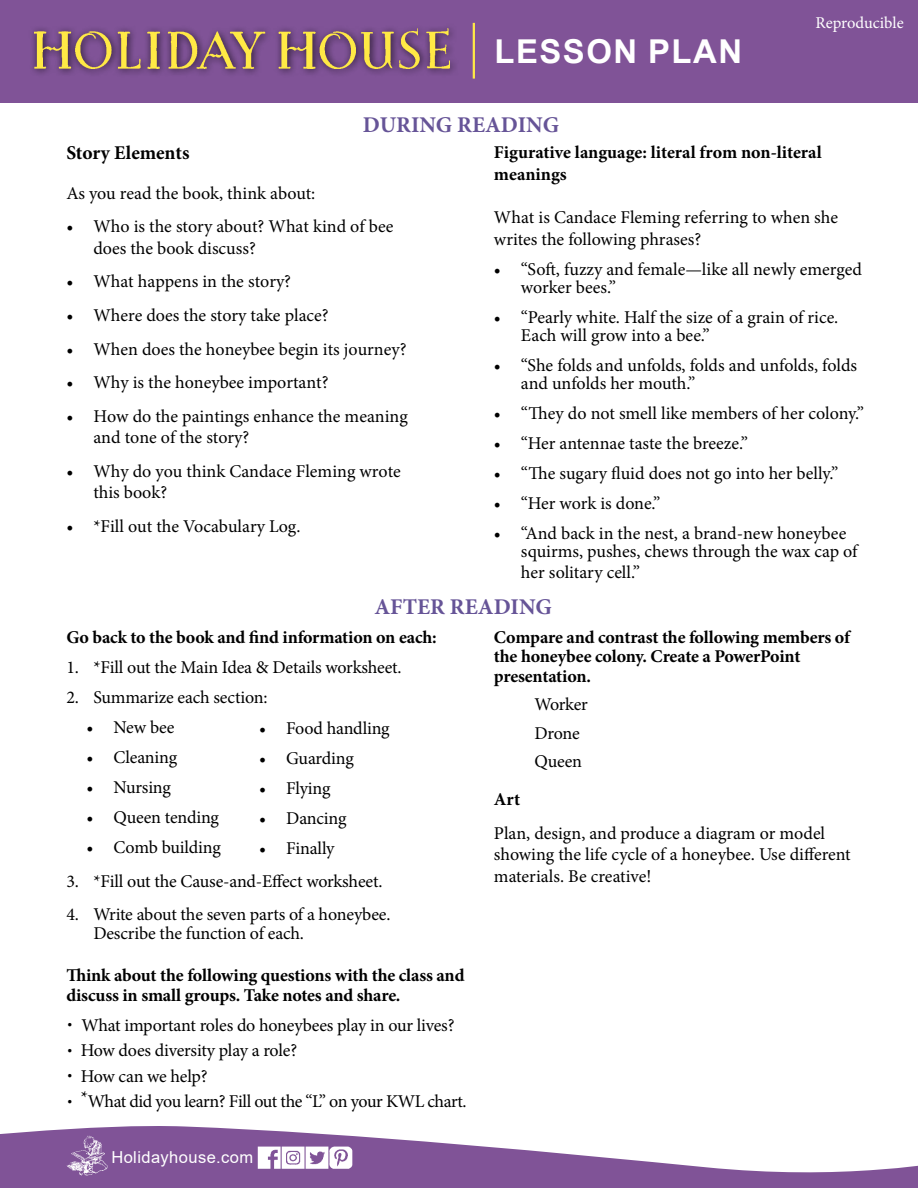
<style>
.page{position:relative;width:918px;height:1188px;background:#fff}
.page>*{position:absolute;margin:0;border:0;box-sizing:border-box;transform-origin:0 0}
.t1{font:700 32.85px "Arial";letter-spacing:.045em;color:#fff}
.t2{font:700 22.5px "Minion Pro";color:#665497}
.t3{font:700 19.5px "Minion Pro";letter-spacing:-.005em;color:#000}
.t4{font:18px/18px "Minion Pro";letter-spacing:-.005em;color:#000}
.t5{font:700 18px/19.5px "Minion Pro";letter-spacing:-.01em;color:#000}
.t6{font:16.5px "Arial";letter-spacing:.025em;color:#fff}
.t7{font:16.5px "Minion Pro";color:#fff}
</style>
<div class="page">
<div style="left:0;top:0;width:918px;height:102px;background:#805397"></div>
<div style="left:28px;top:23px;width:431px;height:55px;background:#000;opacity:.75"></div>
<img style="left:34px;top:28px;width:416px;height:40px">
<hr style="left:473px;top:23px;width:2px;height:56px;background:#ffe945">
<svg style="left:0;top:1126px;width:918px;height:62px;fill:#805397"></svg>
<img style="left:67px;top:1135px;width:41px;height:42px">
<img style="left:250px;top:1143px;width:119px;height:29px">
<h1 class="t1" style="left:495px;top:28px;width:249px">LESSON PLAN</h1>
<p class="t7" style="left:815px;top:12px;width:90px">Reproducible</p>
<p class="t2" style="left:363px;top:109px;width:198px">DURING READING</p>
<p class="t5" style="left:494px;top:141px;width:329px;line-height:21.6px">Figurative language: literal from non-literal meanings</p>
<p class="t4" style="left:494px;top:206px;width:346px;line-height:21.6px">What is Candace Fleming referring to when she writes the following phrases?</p>
<p class="t4" style="left:521px;top:260px;width:343px;text-indent:-27px">• “Soft, fuzzy and female—like all newly emerged worker bees.”</p>
<p class="t4" style="left:521px;top:308px;width:319px;text-indent:-27px">• “Pearly white. Half the size of a grain of rice.<br>Each will grow into a bee.”</p>
<p class="t4" style="left:521px;top:356px;width:338px;text-indent:-27px">• “She folds and unfolds, folds and unfolds, folds and unfolds her mouth.”</p>
<p class="t4" style="left:494px;top:404px;width:372px">• “They do not smell like members of her colony.”</p>
<p class="t4" style="left:494px;top:434px;width:255px">• “Her antennae taste the breeze.”</p>
<p class="t4" style="left:494px;top:464px;width:346px">• “The sugary fluid does not go into her belly.”</p>
<p class="t4" style="left:494px;top:494px;width:168px">• “Her work is done.”</p>
<p class="t4" style="left:521px;top:524px;width:338px;text-indent:-27px">• “And back in the nest, a brand-new honeybee squirms, pushes, chews through the wax cap of</p>
<p class="t4" style="left:521px;top:563px;width:120px">her solitary cell.”</p>
<p class="t2" style="left:374px;top:591px;width:179px">AFTER READING</p>
<p class="t3" style="left:66px;top:139px;width:125px">Story Elements</p>
<p class="t4" style="left:66px;top:184px;width:250px">As you read the book, think about:</p>
<p class="t4" style="left:93px;top:216px;width:301px;line-height:21.5px;text-indent:-27px">• Who is the story about? What kind of bee does the book discuss?</p>
<p class="t4" style="left:66px;top:273px;width:226px">• What happens in the story?</p>
<p class="t4" style="left:66px;top:306px;width:264px">• Where does the story take place?</p>
<p class="t4" style="left:66px;top:340px;width:342px">• When does the honeybee begin its journey?</p>
<p class="t4" style="left:66px;top:374px;width:264px">• Why is the honeybee important?</p>
<p class="t4" style="left:93px;top:405px;width:316px;line-height:21.5px;text-indent:-27px">• How do the paintings enhance the meaning and tone of the story?</p>
<p class="t4" style="left:93px;top:461px;width:309px;line-height:21.5px;text-indent:-27px">• Why do you think Candace Fleming wrote this book?</p>
<p class="t4" style="left:66px;top:517px;width:236px">• *Fill out the Vocabulary Log.</p>
<p class="t5" style="left:66px;top:627px;width:372px">Go back to the book and find information on each:</p>
<p class="t4" style="left:66px;top:658px;width:337px">1. *Fill out the Main Idea &amp; Details worksheet.</p>
<p class="t4" style="left:66px;top:688px;width:203px">2. Summarize each section:</p>
<p class="t4" style="left:87px;top:718px;width:89px">• New bee</p>
<p class="t4" style="left:87px;top:748px;width:92px">• Cleaning</p>
<p class="t4" style="left:87px;top:778px;width:86px">• Nursing</p>
<p class="t4" style="left:87px;top:808px;width:134px">• Queen tending</p>
<p class="t4" style="left:87px;top:838px;width:136px">• Comb building</p>
<p class="t4" style="left:66px;top:872px;width:318px">3. *Fill out the Cause-and-Effect worksheet.</p>
<p class="t4" style="left:93px;top:904px;width:299px;line-height:19.5px;text-indent:-27px">4. Write about the seven parts of a honeybee.<br>Describe the function of each.</p>
<p class="t5" style="left:66px;top:966px;width:400px">Think about the following questions with the class and discuss in small groups. Take notes and share.</p>
<p class="t4" style="left:66px;top:1012px;width:402px;line-height:25.5px"><sup>.</sup> What important roles do honeybees play in our lives?<br><sup>.</sup> How does diversity play a role?<br><sup>.</sup> How can we help?<br><sup>.</sup> *What did you learn? Fill out the “L” on your KWL chart.</p>
<p class="t4" style="left:259px;top:719px;width:132px">• Food handling</p>
<p class="t4" style="left:259px;top:749px;width:96px">• Guarding</p>
<p class="t4" style="left:259px;top:779px;width:73px">• Flying</p>
<p class="t4" style="left:259px;top:809px;width:89px">• Dancing</p>
<p class="t4" style="left:259px;top:839px;width:77px">• Finally</p>
<p class="t6" style="left:111px;top:1146px;width:143px">Holidayhouse.com</p>
<p class="t5" style="left:494px;top:627px;width:358px">Compare and contrast the following members of the honeybee colony. Create a PowerPoint presentation.</p>
<p class="t4" style="left:534px;top:691px;width:55px;line-height:28.5px">Worker<br>Drone<br>Queen</p>
<p class="t5" style="left:494px;top:789px;width:28px">Art</p>
<p class="t4" style="left:494px;top:822px;width:358px;line-height:21.6px">Plan, design, and produce a diagram or model showing the life cycle of a honeybee. Use different materials. Be creative!</p>
</div>
